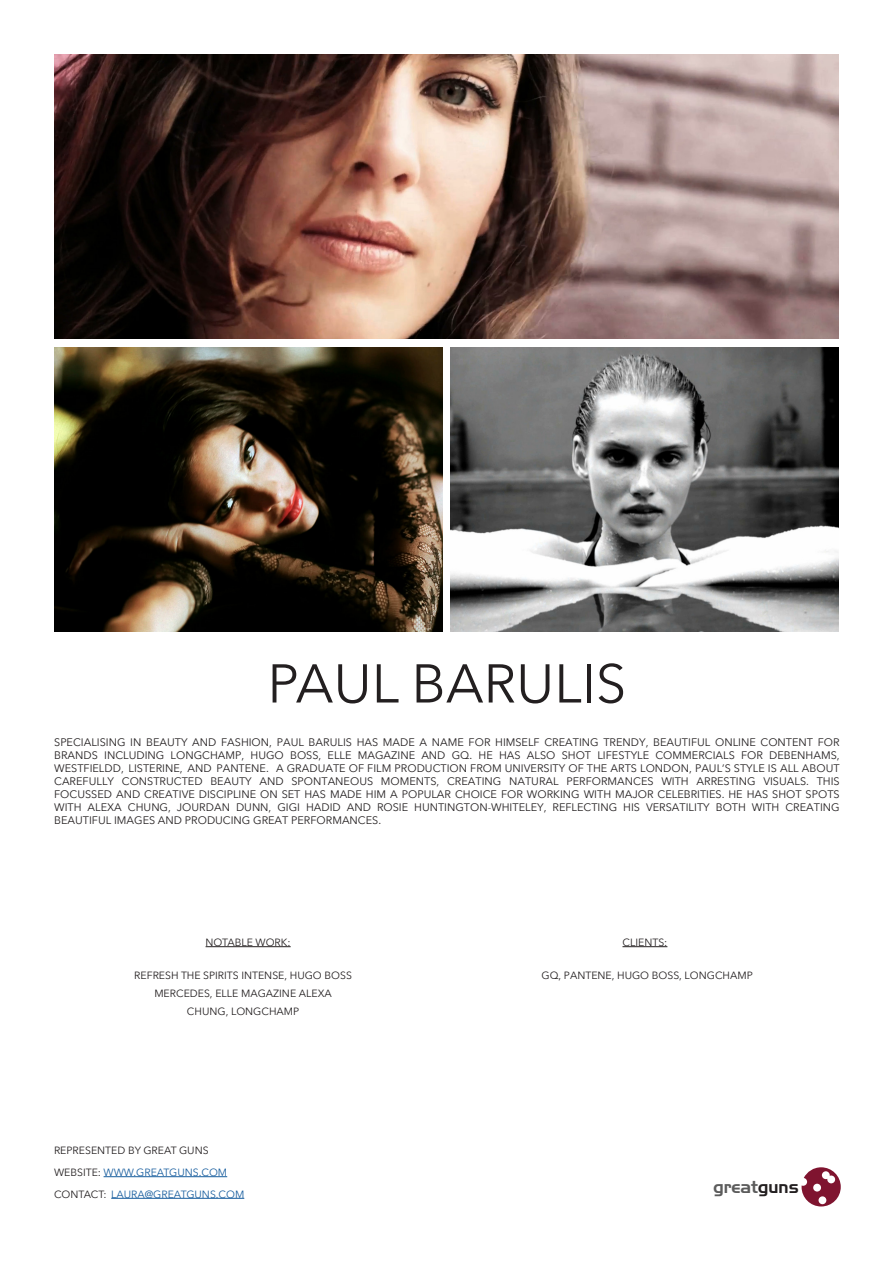
<style>
.page{position:relative;width:893px;height:1263px;background:#fff}
.page>*{position:absolute;margin:0;border:0;box-sizing:border-box;transform-origin:0 0}
.t1{font:54px "Avenir Next";color:#231f20}
.t2{font:16.8px "Handel Gothic BT";color:#5c5c5c}
.t3{font:10.95px/13px "Avenir Next";color:#231f20;text-align:justify}
.t4{font:10.5px/18px "Avenir Next";color:#231f20;text-align:center}
.t5{font:10.5px "Avenir Next";color:#175d9e}
.s1{color:#231f20}
</style>
<div class="page">
<img style="left:451px;top:347px;width:388px;height:284px">
<img style="left:54px;top:54px;width:785px;height:284px">
<img style="left:54px;top:347px;width:388px;height:284px">
<hr style="left:206px;top:946px;width:85px;height:1px;background:#231f20">
<hr style="left:622px;top:946px;width:45px;height:1px;background:#231f20">
<hr style="left:104px;top:1176px;width:123px;height:1px;background:#175d9e">
<hr style="left:111px;top:1198px;width:133px;height:1px;background:#175d9e">
<svg style="left:802px;top:1167px;width:39px;height:39px"></svg>
<p class="t1" style="left:267px;top:638px;width:360px">PAUL BARULIS</p>
<p class="t3" style="left:54px;top:735px;width:787px">SPECIALISING IN BEAUTY AND FASHION, PAUL BARULIS HAS MADE A NAME FOR HIMSELF CREATING TRENDY, BEAUTIFUL ONLINE CONTENT FOR BRANDS INCLUDING LONGCHAMP, HUGO BOSS, ELLE MAGAZINE AND GQ. HE HAS ALSO SHOT LIFESTYLE COMMERCIALS FOR DEBENHAMS, WESTFIELDD, LISTERINE, AND PANTENE. A GRADUATE OF FILM PRODUCTION FROM UNIVERSITY OF THE ARTS LONDON, PAUL’S STYLE IS ALL ABOUT CAREFULLY CONSTRUCTED BEAUTY AND SPONTANEOUS MOMENTS, CREATING NATURAL PERFORMANCES WITH ARRESTING VISUALS. THIS FOCUSSED AND CREATIVE DISCIPLINE ON SET HAS MADE HIM A POPULAR CHOICE FOR WORKING WITH MAJOR CELEBRITIES. HE HAS SHOT SPOTS WITH ALEXA CHUNG, JOURDAN DUNN, GIGI HADID AND ROSIE HUNTINGTON-WHITELEY, REFLECTING HIS VERSATILITY BOTH WITH CREATING BEAUTIFUL IMAGES AND PRODUCING GREAT PERFORMANCES.</p>
<p class="t4" style="left:206px;top:933px;width:87px">NOTABLE WORK:</p>
<p class="t4" style="left:134px;top:966px;width:219px">REFRESH THE SPIRITS INTENSE, HUGO BOSS<br>MERCEDES, ELLE MAGAZINE ALEXA<br>CHUNG, LONGCHAMP</p>
<p class="t4" style="left:622px;top:933px;width:46px">CLIENTS:</p>
<p class="t4" style="left:541px;top:966px;width:213px">GQ, PANTENE, HUGO BOSS, LONGCHAMP</p>
<p class="t4" style="left:54px;top:1141px;width:156px">REPRESENTED BY GREAT GUNS</p>
<p class="t5" style="left:54px;top:1163px;width:175px"><span class="s1">WEBSITE:</span> WWW.GREATGUNS.COM</p>
<p class="t5" style="left:54px;top:1185px;width:192px"><span class="s1">CONTACT:</span> LAURA@GREATGUNS.COM</p>
<p class="t2" style="left:713px;top:1176px;width:87px">great<span class="s1">guns</span></p>
</div>
